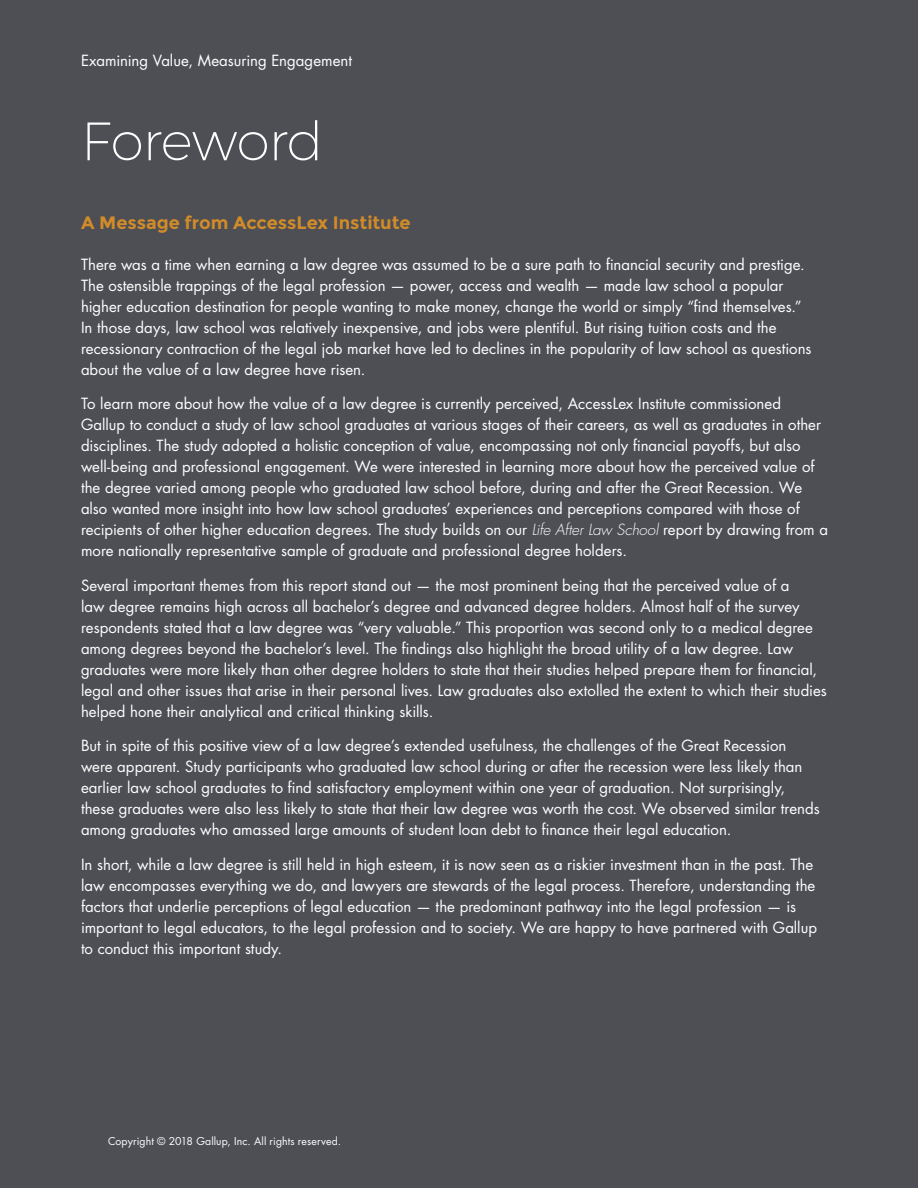
<style>
.page{position:relative;width:918px;height:1188px;background:#4d4f55}
.page>*{position:absolute;margin:0;border:0;box-sizing:border-box;transform-origin:0 0}
.section_header{font:200 54px "Montserrat";letter-spacing:-.01em;color:#fff}
.body_2col{font:700 18px "Montserrat";letter-spacing:-.005em;color:#d18b29}
.body_2col-2{font:15px/21px "Futura Std";color:#fff}
.runnning_header{font:15px "Futura Std";color:#fff}
.copyright_footer{font:10.5px "Futura Std";letter-spacing:.01em;color:#fff}
.s1{font-weight:300;font-style:italic}
</style>
<div class="page">
<p class="runnning_header" style="left:81px;top:51px;width:272px">Examining Value, Measuring Engagement</p>
<p class="section_header" style="left:81px;top:101px;width:244px">Foreword</p>
<p class="body_2col" style="left:81px;top:211px;width:331px">A Message from AccessLex Institute</p>
<p class="body_2col-2" style="left:81px;top:254px;width:732px">There was a time when earning a law degree was assumed to be a sure path to financial security and prestige.<br>The ostensible trappings of the legal profession — power, access and wealth — made law school a popular higher education destination for people wanting to make money, change the world or simply “find themselves.” In those days, law school was relatively inexpensive, and jobs were plentiful. But rising tuition costs and the recessionary contraction of the legal job market have led to declines in the popularity of law school as questions about the value of a law degree have risen.</p>
<p class="body_2col-2" style="left:81px;top:393px;width:749px">To learn more about how the value of a law degree is currently perceived, AccessLex Institute commissioned Gallup to conduct a study of law school graduates at various stages of their careers, as well as graduates in other disciplines. The study adopted a holistic conception of value, encompassing not only financial payoffs, but also well-being and professional engagement. We were interested in learning more about how the perceived value of the degree varied among people who graduated law school before, during and after the Great Recession. We also wanted more insight into how law school graduates’ experiences and perceptions compared with those of recipients of other higher education degrees. The study builds on our <span class="s1">Life After Law School</span> report by drawing from a more nationally representative sample of graduate and professional degree holders.</p>
<p class="body_2col-2" style="left:81px;top:575px;width:747px">Several important themes from this report stand out — the most prominent being that the perceived value of a<br>law degree remains high across all bachelor’s degree and advanced degree holders. Almost half of the survey respondents stated that a law degree was “very valuable.” This proportion was second only to a medical degree among degrees beyond the bachelor’s level. The findings also highlight the broad utility of a law degree. Law graduates were more likely than other degree holders to state that their studies helped prepare them for financial, legal and other issues that arise in their personal lives. Law graduates also extolled the extent to which their studies helped hone their analytical and critical thinking skills.</p>
<p class="body_2col-2" style="left:81px;top:735px;width:740px">But in spite of this positive view of a law degree’s extended usefulness, the challenges of the Great Recession were apparent. Study participants who graduated law school during or after the recession were less likely than earlier law school graduates to find satisfactory employment within one year of graduation. Not surprisingly, these graduates were also less likely to state that their law degree was worth the cost. We observed similar trends among graduates who amassed large amounts of student loan debt to finance their legal education.</p>
<p class="body_2col-2" style="left:81px;top:854px;width:738px">In short, while a law degree is still held in high esteem, it is now seen as a riskier investment than in the past. The law encompasses everything we do, and lawyers are stewards of the legal process. Therefore, understanding the factors that underlie perceptions of legal education — the predominant pathway into the legal profession — is important to legal educators, to the legal profession and to society. We are happy to have partnered with Gallup to conduct this important study.</p>
<p class="copyright_footer" style="left:108px;top:1135px;width:234px">Copyright © 2018 Gallup, Inc. All rights reserved.</p>
</div>
